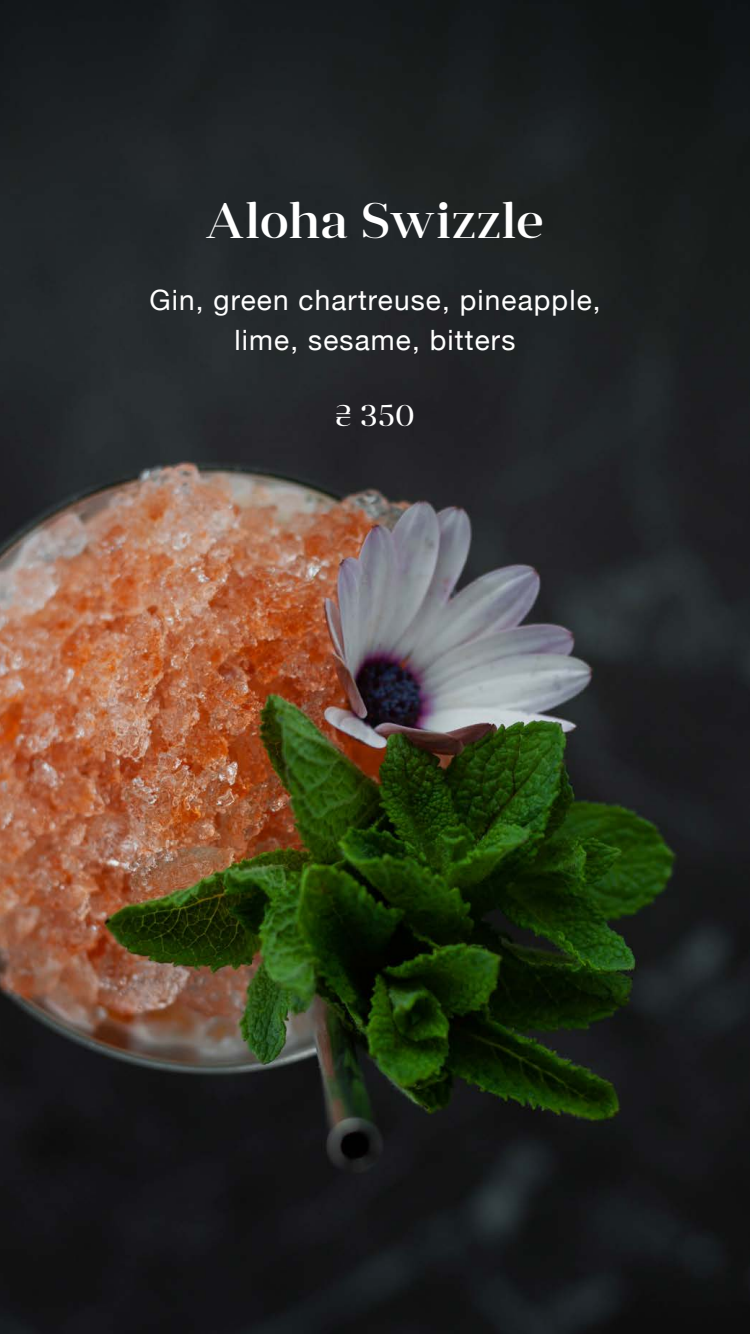
<style>
.page{position:relative;width:750px;height:1334px;background:#fff}
.page>*{position:absolute;margin:0;border:0;box-sizing:border-box;transform-origin:0 0}
.t1{font:500 50px "Anglecia Pro Display";letter-spacing:.005em;color:#fff}
.t2{font:30px "Anglecia Pro Display";color:#fff}
.t3{font:28px/40px "Helvetica Neue";letter-spacing:.04em;color:#fff;text-align:center}
</style>
<div class="page">
<img style="left:0;top:0;width:750px;height:1334px">
<h1 class="t1" style="left:206px;top:187px;width:340px">Aloha Swizzle</h1>
<p class="t3" style="left:149px;top:281px;width:453px">Gin, green chartreuse, pineapple, lime, sesame, bitters</p>
<p class="t2" style="left:335px;top:396px;width:81px">₴ 350</p>
</div>
